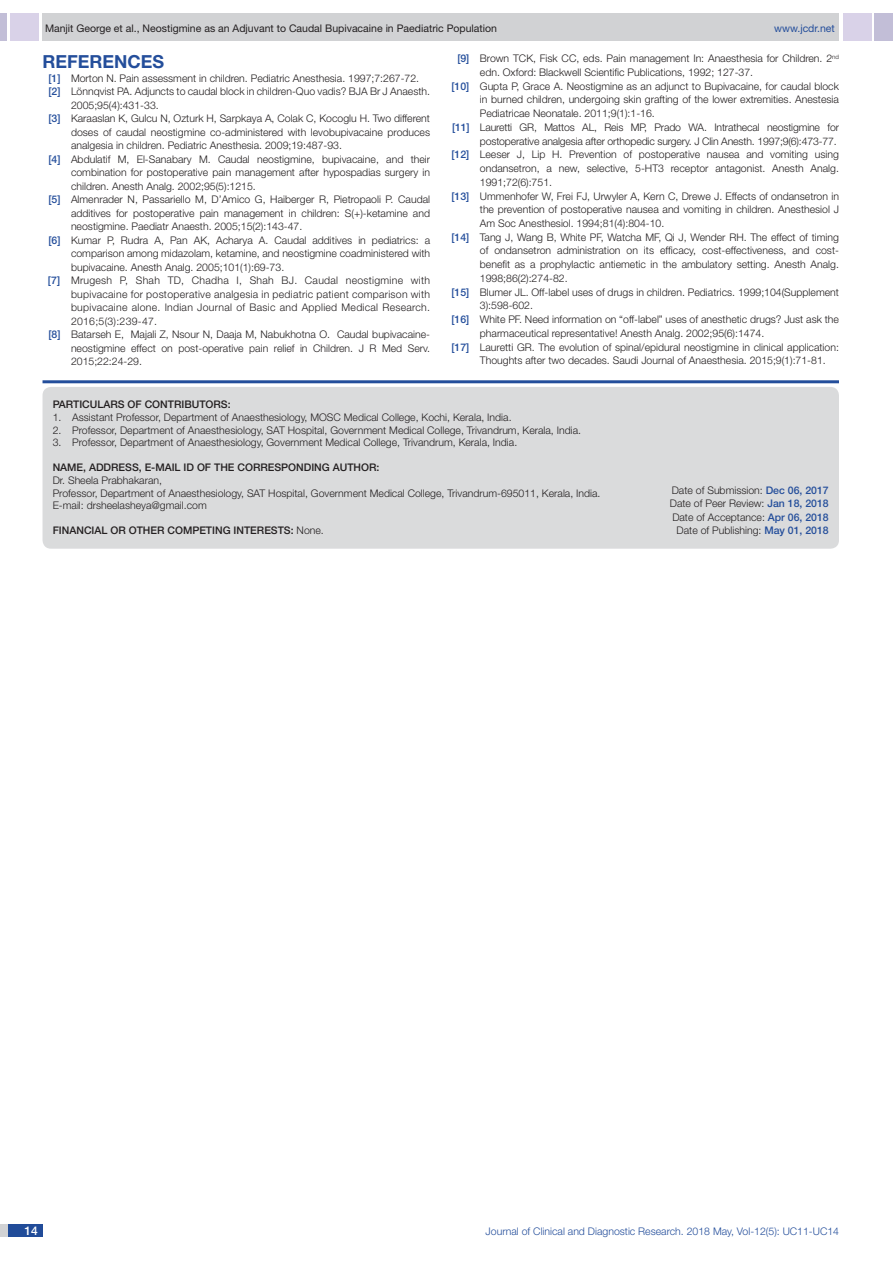
<style>
.page{position:relative;width:893px;height:1263px;background:#fff}
.page>*{position:absolute;margin:0;border:0;box-sizing:border-box;transform-origin:0 0}
.Heading{font:700 18px "Helvetica Neue";color:#244e9b}
.t1{font:500 12px "Helvetica Neue";color:#fff}
.Partic_Contri_Txt{font:300 10.5px "Helvetica Neue";color:#231f20}
.Partic_Contri_Txt-2{font:300 10.5px "Helvetica Neue";letter-spacing:.025em;color:#231f20}
.Partic_Contri_Head{font:500 10.5px "Helvetica Neue";color:#231f20}
.t2{font:10.5px "Helvetica Neue";color:#231f20}
.t3{font:300 10.5px "Helvetica Neue";color:#244e9b}
.t4{font:10.5px "Helvetica Neue";color:#244e9b}
.Partic_Contri_Head-2{font:300 10.5px "Helvetica Neue";color:#231f20}
.s1{font-weight:500;color:#244e9b}
.s2{font-weight:500}
</style>
<div class="page">
<div style="left:0;top:13px;width:7px;height:28px;background:#c2bed7"></div>
<div style="left:10px;top:13px;width:29px;height:28px;background:#d9d2e8"></div>
<div style="left:43px;top:13px;width:796px;height:28px;background:#d1d2d4"></div>
<div style="left:875px;top:13px;width:18px;height:28px;background:#c2bed7"></div>
<div style="left:843px;top:13px;width:29px;height:28px;background:#d9d2e8"></div>
<div style="left:0;top:1224px;width:43px;height:13px;background:#d1d2d4"></div>
<div style="left:8px;top:1224px;width:35px;height:13px;background:#214c99"></div>
<hr style="left:43px;top:380px;width:796px;height:3px;background:#244e9b">
<div style="left:43px;top:387px;width:796px;height:162px;background:#dadbdc;border-radius:9px"></div>
<p class="t2" style="left:45px;top:22px;width:454px">Manjit George et al., Neostigmine as an Adjuvant to Caudal Bupivacaine in Paediatric Population</p>
<p class="t4" style="left:774px;top:22px;width:62px">www.jcdr.net</p>
<p class="Heading" style="left:43px;top:51px;width:123px">REFERENCES</p>
<p class="Partic_Contri_Txt" style="left:48px;top:71px;width:372px"><span class="s1">[1]</span> Morton N. Pain assessment in children. Pediatric Anesthesia. 1997;7:267-72.</p>
<p class="Partic_Contri_Txt" style="left:48px;top:85px;width:383px"><span class="s1">[2]</span> Lönnqvist PA. Adjuncts to caudal block in children-Quo vadis? BJA Br J Anaesth.</p>
<p class="Partic_Contri_Txt" style="left:71px;top:98px;width:89px">2005;95(4):431-33.</p>
<p class="Partic_Contri_Txt" style="left:48px;top:112px;width:383px"><span class="s1">[3]</span> Karaaslan K, Gulcu N, Ozturk H, Sarpkaya A, Colak C, Kocoglu H. Two different</p>
<p class="Partic_Contri_Txt" style="left:71px;top:125px;width:361px">doses of caudal neostigmine co-administered with levobupivacaine produces</p>
<p class="Partic_Contri_Txt" style="left:71px;top:139px;width:272px">analgesia in children. Pediatric Anesthesia. 2009;19:487-93.</p>
<p class="Partic_Contri_Txt" style="left:48px;top:152px;width:383px"><span class="s1">[4]</span> Abdulatif M, El-Sanabary M. Caudal neostigmine, bupivacaine, and their</p>
<p class="Partic_Contri_Txt" style="left:71px;top:166px;width:361px">combination for postoperative pain management after hypospadias surgery in</p>
<p class="Partic_Contri_Txt" style="left:71px;top:179px;width:186px">children. Anesth Analg. 2002;95(5):1215.</p>
<p class="Partic_Contri_Txt" style="left:48px;top:193px;width:383px"><span class="s1">[5]</span> Almenrader N, Passariello M, D’Amico G, Haiberger R, Pietropaoli P. Caudal</p>
<p class="Partic_Contri_Txt" style="left:71px;top:206px;width:361px">additives for postoperative pain management in children: S(+)-ketamine and</p>
<p class="Partic_Contri_Txt" style="left:71px;top:220px;width:233px">neostigmine. Paediatr Anaesth. 2005;15(2):143-47.</p>
<p class="Partic_Contri_Txt" style="left:48px;top:233px;width:383px"><span class="s1">[6]</span> Kumar P, Rudra A, Pan AK, Acharya A. Caudal additives in pediatrics: a</p>
<p class="Partic_Contri_Txt" style="left:71px;top:247px;width:361px">comparison among midazolam, ketamine, and neostigmine coadministered with</p>
<p class="Partic_Contri_Txt" style="left:71px;top:260px;width:215px">bupivacaine. Anesth Analg. 2005;101(1):69-73.</p>
<p class="Partic_Contri_Txt-2" style="left:48px;top:274px;width:384px"><span class="s1">[7]</span> Mrugesh P, Shah TD, Chadha I, Shah BJ. Caudal neostigmine with</p>
<p class="Partic_Contri_Txt-2" style="left:71px;top:287px;width:361px">bupivacaine for postoperative analgesia in pediatric patient comparison with</p>
<p class="Partic_Contri_Txt-2" style="left:71px;top:301px;width:361px">bupivacaine alone. Indian Journal of Basic and Applied Medical Research.</p>
<p class="Partic_Contri_Txt-2" style="left:71px;top:314px;width:88px">2016;5(3):239-47.</p>
<p class="Partic_Contri_Txt" style="left:48px;top:328px;width:383px"><span class="s1">[8]</span> Batarseh E, Majali Z, Nsour N, Daaja M, Nabukhotna O. Caudal bupivacaine-</p>
<p class="Partic_Contri_Txt" style="left:71px;top:341px;width:361px">neostigmine effect on post-operative pain relief in Children. J R Med Serv.</p>
<p class="Partic_Contri_Txt" style="left:71px;top:355px;width:73px">2015;22:24-29.</p>
<p class="Partic_Contri_Txt" style="left:457px;top:52px;width:383px"><span class="s1">[9]</span> Brown TCK, Fisk CC, eds. Pain management In: Anaesthesia for Children. 2<sup>nd</sup></p>
<p class="Partic_Contri_Txt" style="left:480px;top:66px;width:275px">edn. Oxford: Blackwell Scientific Publications, 1992; 127-37.</p>
<p class="Partic_Contri_Txt" style="left:451px;top:80px;width:389px"><span class="s1">[10]</span> Gupta P, Grace A. Neostigmine as an adjunct to Bupivacaine, for caudal block</p>
<p class="Partic_Contri_Txt" style="left:480px;top:93px;width:361px">in burned children, undergoing skin grafting of the lower extremities. Anestesia</p>
<p class="Partic_Contri_Txt" style="left:480px;top:107px;width:176px">Pediatricae Neonatale. 2011;9(1):1-16.</p>
<p class="Partic_Contri_Txt" style="left:452px;top:121px;width:388px"><span class="s1">[11]</span> Lauretti GR, Mattos AL, Reis MP, Prado WA. Intrathecal neostigmine for</p>
<p class="Partic_Contri_Txt" style="left:480px;top:134px;width:358px">postoperative analgesia after orthopedic surgery. J Clin Anesth. 1997;9(6):473-77.</p>
<p class="Partic_Contri_Txt" style="left:451px;top:148px;width:389px"><span class="s1">[12]</span> Leeser J, Lip H. Prevention of postoperative nausea and vomiting using</p>
<p class="Partic_Contri_Txt" style="left:480px;top:162px;width:361px">ondansetron, a new, selective, 5-HT3 receptor antagonist. Anesth Analg.</p>
<p class="Partic_Contri_Txt" style="left:480px;top:176px;width:74px">1991;72(6):751.</p>
<p class="Partic_Contri_Txt" style="left:451px;top:189px;width:389px"><span class="s1">[13]</span> Ummenhofer W, Frei FJ, Urwyler A, Kern C, Drewe J. Effects of ondansetron in</p>
<p class="Partic_Contri_Txt" style="left:480px;top:203px;width:361px">the prevention of postoperative nausea and vomiting in children. Anesthesiol J</p>
<p class="Partic_Contri_Txt" style="left:480px;top:217px;width:186px">Am Soc Anesthesiol. 1994;81(4):804-10.</p>
<p class="Partic_Contri_Txt" style="left:451px;top:231px;width:389px"><span class="s1">[14]</span> Tang J, Wang B, White PF, Watcha MF, Qi J, Wender RH. The effect of timing</p>
<p class="Partic_Contri_Txt" style="left:480px;top:244px;width:361px">of ondansetron administration on its efficacy, cost-effectiveness, and cost-</p>
<p class="Partic_Contri_Txt" style="left:480px;top:258px;width:361px">benefit as a prophylactic antiemetic in the ambulatory setting. Anesth Analg.</p>
<p class="Partic_Contri_Txt" style="left:480px;top:272px;width:89px">1998;86(2):274-82.</p>
<p class="Partic_Contri_Txt" style="left:451px;top:285px;width:389px"><span class="s1">[15]</span> Blumer JL. Off-label uses of drugs in children. Pediatrics. 1999;104(Supplement</p>
<p class="Partic_Contri_Txt" style="left:480px;top:299px;width:55px">3):598-602.</p>
<p class="Partic_Contri_Txt" style="left:451px;top:313px;width:389px"><span class="s1">[16]</span> White PF. Need information on “off-label” uses of anesthetic drugs? Just ask the</p>
<p class="Partic_Contri_Txt" style="left:480px;top:327px;width:286px">pharmaceutical representative! Anesth Analg. 2002;95(6):1474.</p>
<p class="Partic_Contri_Txt" style="left:451px;top:340px;width:389px"><span class="s1">[17]</span> Lauretti GR. The evolution of spinal/epidural neostigmine in clinical application:</p>
<p class="Partic_Contri_Txt" style="left:480px;top:354px;width:347px">Thoughts after two decades. Saudi Journal of Anaesthesia. 2015;9(1):71-81.</p>
<p class="Partic_Contri_Head" style="left:53px;top:398px;width:108px">PARTI CULARS OF CONTRIB</p>
<p class="Partic_Contri_Head" style="left:192px;top:398px;width:16px">UTOR</p>
<p class="Partic_Contri_Head" style="left:221px;top:398px;width:11px">S:</p>
<p class="Partic_Contri_Txt" style="left:53px;top:411px;width:460px">1. Assistant Professor, Department of Anaesthesiology, MOSC Medical College, Kochi, Kerala, India.</p>
<p class="Partic_Contri_Txt" style="left:53px;top:423px;width:530px">2. Professor, Department of Anaesthesiology, SAT Hospital, Government Medical College, Trivandrum, Kerala, India.</p>
<p class="Partic_Contri_Txt" style="left:53px;top:436px;width:466px">3. Professor, Department of Anaesthesiology, Government Medical College, Trivandrum, Kerala, India.</p>
<p class="Partic_Contri_Head" style="left:53px;top:461px;width:170px">NAME, ADDRESS, E-MAIL ID OF THE</p>
<p class="Partic_Contri_Head" style="left:237px;top:461px;width:16px">CORRE</p>
<p class="Partic_Contri_Head" style="left:274px;top:461px;width:82px">SPON DING AUTHOR</p>
<p class="Partic_Contri_Head" style="left:377px;top:461px;width:4px">:</p>
<p class="Partic_Contri_Txt" style="left:53px;top:474px;width:111px">Dr. Sheela Prabhakaran,</p>
<p class="Partic_Contri_Txt" style="left:53px;top:486px;width:549px">Professor, Department of Anaesthesiology, SAT Hospital, Government Medical College, Trivandrum-695011, Kerala, India.</p>
<p class="Partic_Contri_Txt" style="left:53px;top:499px;width:156px">E-mail: drsheelasheya@gmail.com</p>
<p class="Partic_Contri_Head" style="left:53px;top:524px;width:85px">Financial OR OTHER</p>
<p class="Partic_Contri_Head" style="left:167px;top:524px;width:39px">COMPETIN</p>
<p class="Partic_Contri_Head" style="left:223px;top:524px;width:18px">G INTERE</p>
<p class="Partic_Contri_Head-2" style="left:271px;top:524px;width:54px"><span class="s2">STS:</span> None.</p>
<p class="Partic_Contri_Txt" style="left:672px;top:484px;width:158px">Date of Submission: <span class="s1">Dec 06, 2017</span></p>
<p class="Partic_Contri_Txt" style="left:670px;top:497px;width:160px">Date of Peer Review: <span class="s1">Jan 18, 2018</span></p>
<p class="Partic_Contri_Txt" style="left:672px;top:511px;width:158px">Date of Acceptance: <span class="s1">Apr 06, 2018</span></p>
<p class="Partic_Contri_Txt" style="left:677px;top:524px;width:154px">Date of Publishing: <span class="s1">May 01, 2018</span></p>
<p class="t1" style="left:24px;top:1223px;width:15px">14</p>
<p class="t3" style="left:486px;top:1225px;width:355px">Journal of Clinical and Diagnostic Research. 2018 May, Vol-12(5): UC11-UC14</p>
</div>
